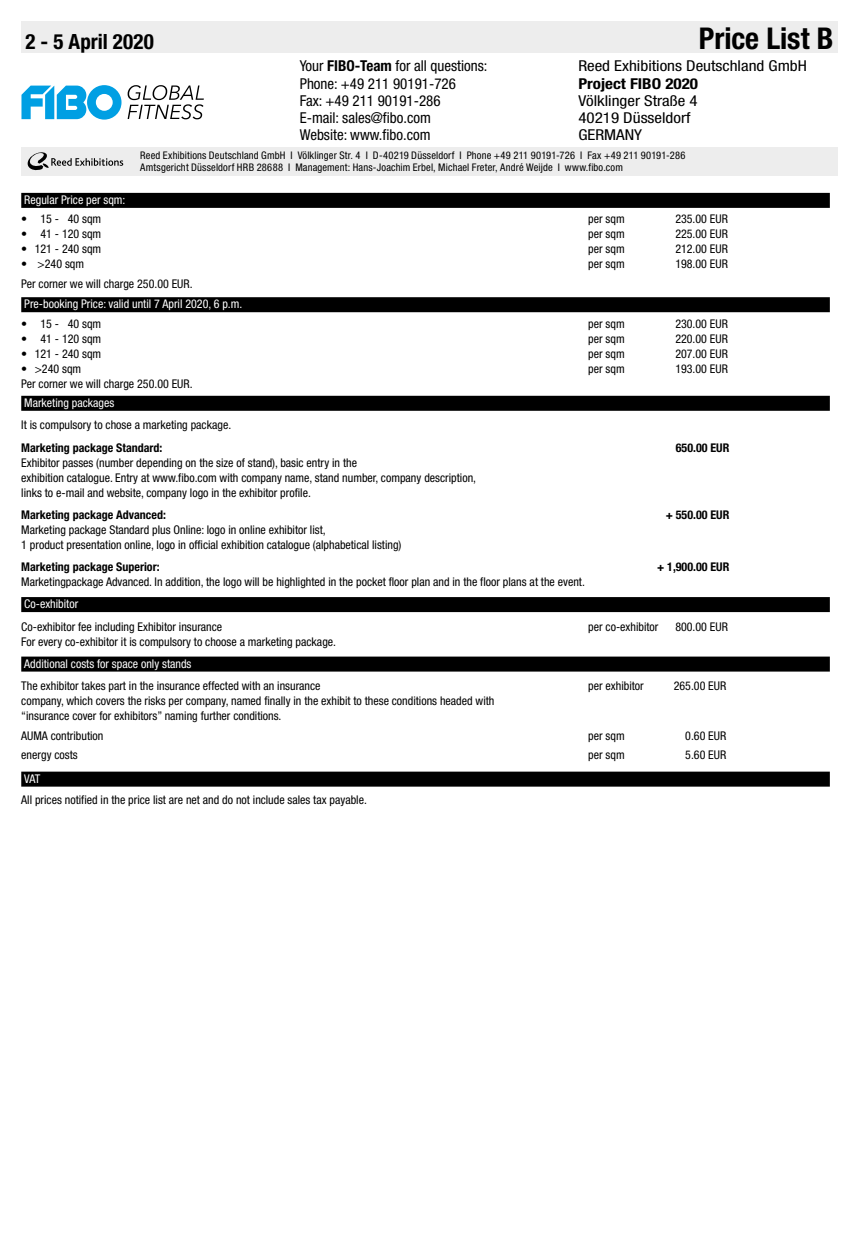
<style>
.page{position:relative;width:859px;height:1234px;background:#fff}
.page>*{position:absolute;margin:0;border:0;box-sizing:border-box;transform-origin:0 0}
.t1{font:700 condensed 30px "Helvetica Neue";letter-spacing:-.005em;color:#000}
.t2{font:700 condensed 21px "Helvetica Neue";letter-spacing:.01em;color:#000}
.t3{font:condensed 15px/17.2px "Helvetica Neue";color:#000}
.t4{font:condensed 15px/17.2px "Helvetica Neue";color:#000;scale:1.14 1}
.t5{font:700 condensed 15px "Helvetica Neue";color:#000;scale:1.14 1}
.t6{font:condensed 12px/15px "Helvetica Neue";color:#000}
.t7{font:condensed 12px "Helvetica Neue";color:#fff}
.t8{font:700 condensed 12px "Helvetica Neue";color:#000}
.t9{font:condensed 10.5px/12px "Helvetica Neue";letter-spacing:.015em;color:#000}
.s1{font-weight:700}
</style>
<div class="page">
<div style="left:21px;top:193px;width:809px;height:15px;background:#000"></div>
<div style="left:21px;top:297px;width:809px;height:15px;background:#000"></div>
<div style="left:21px;top:395px;width:809px;height:15px;background:#000"></div>
<div style="left:21px;top:597px;width:809px;height:15px;background:#000"></div>
<div style="left:21px;top:656px;width:809px;height:15px;background:#000"></div>
<div style="left:21px;top:771px;width:809px;height:15px;background:#000"></div>
<div style="left:21px;top:21px;width:817px;height:32px;background:#ededed"></div>
<div style="left:21px;top:147px;width:817px;height:28px;background:#ededed"></div>
<svg style="left:28px;top:152px;width:95px;height:18px"></svg>
<svg style="left:21px;top:85px;width:101px;height:35px"></svg>
<svg style="left:128px;top:85px;width:76px;height:34px"></svg>
<h2 class="t2" style="left:26px;top:29px;width:130px">2 - 5 April 2020</h2>
<h1 class="t1" style="left:699px;top:20px;width:136px">Price List B</h1>
<p class="t4" style="left:578px;top:57px;width:202px">Reed Exhibitions Deutschland GmbH</p>
<p class="t5" style="left:578px;top:74px;width:107px">Project FIBO 2020</p>
<p class="t4" style="left:578px;top:92px;width:106px">Völklinger Straße 4<br>40219 Düsseldorf<br>GERMANY</p>
<p class="t9" style="left:140px;top:149px;width:547px">Reed Exhibitions Deutschland GmbH I Völklinger Str. 4 I D-40219 Düsseldorf I Phone +49 211 90191-726 I Fax +49 211 90191-286<br>Amtsgericht Düsseldorf HRB 28688 I Management: Hans-Joachim Erbel, Michael Freter, André Weijde I www.fibo.com</p>
<p class="t3" style="left:300px;top:57px;width:189px">Your <span class="s1">FIBO-Team</span> for all questions:<br>Phone: +49 211 90191-726<br>Fax: +49 211 90191-286<br>E-mail: sales@fibo.com<br>Website: www.fibo.com</p>
<p class="t7" style="left:24px;top:193px;width:103px">Regular Price per sqm:</p>
<p class="t6" style="left:21px;top:211px;width:82px">• 15 - 40 sqm</p>
<p class="t6" style="left:588px;top:211px;width:38px">per sqm</p>
<p class="t6" style="left:675px;top:211px;width:54px">235.00 EUR</p>
<p class="t6" style="left:21px;top:226px;width:82px">• 41 - 120 sqm</p>
<p class="t6" style="left:588px;top:226px;width:38px">per sqm</p>
<p class="t6" style="left:675px;top:226px;width:54px">225.00 EUR</p>
<p class="t6" style="left:21px;top:241px;width:82px">• 121 - 240 sqm</p>
<p class="t6" style="left:588px;top:241px;width:38px">per sqm</p>
<p class="t6" style="left:675px;top:241px;width:54px">212.00 EUR</p>
<p class="t6" style="left:21px;top:256px;width:64px">• &gt;240 sqm</p>
<p class="t6" style="left:588px;top:256px;width:38px">per sqm</p>
<p class="t6" style="left:675px;top:256px;width:54px">198.00 EUR</p>
<p class="t6" style="left:21px;top:276px;width:173px">Per corner we will charge 250.00 EUR.</p>
<p class="t7" style="left:24px;top:297px;width:220px">Pre-booking Price: valid until 7 April 2020, 6 p.m.</p>
<p class="t6" style="left:21px;top:316px;width:82px">• 15 - 40 sqm</p>
<p class="t6" style="left:588px;top:316px;width:38px">per sqm</p>
<p class="t6" style="left:675px;top:316px;width:54px">230.00 EUR</p>
<p class="t6" style="left:21px;top:331px;width:82px">• 41 - 120 sqm</p>
<p class="t6" style="left:588px;top:331px;width:38px">per sqm</p>
<p class="t6" style="left:675px;top:331px;width:54px">220.00 EUR</p>
<p class="t6" style="left:21px;top:346px;width:82px">• 121 - 240 sqm</p>
<p class="t6" style="left:588px;top:346px;width:38px">per sqm</p>
<p class="t6" style="left:675px;top:346px;width:54px">207.00 EUR</p>
<p class="t6" style="left:21px;top:361px;width:61px">• &gt;240 sqm</p>
<p class="t6" style="left:588px;top:361px;width:38px">per sqm</p>
<p class="t6" style="left:675px;top:361px;width:54px">193.00 EUR</p>
<p class="t6" style="left:21px;top:376px;width:173px">Per corner we will charge 250.00 EUR.</p>
<p class="t7" style="left:24px;top:396px;width:92px">Marketing packages</p>
<p class="t6" style="left:21px;top:417px;width:211px">It is compulsory to chose a marketing package.</p>
<p class="t8" style="left:21px;top:440px;width:143px">Marketing package Standard:</p>
<p class="t8" style="left:676px;top:440px;width:55px">650.00 EUR</p>
<p class="t6" style="left:21px;top:454px;width:456px">Exhibitor passes (number depending on the size of stand), basic entry in the<br>exhibition catalogue. Entry at www.fibo.com with company name, stand number, company description, links to e-mail and website, company logo in the exhibitor profile.</p>
<p class="t8" style="left:21px;top:507px;width:146px">Marketing package Advanced:</p>
<p class="t8" style="left:666px;top:507px;width:65px">+ 550.00 EUR</p>
<p class="t6" style="left:21px;top:522px;width:382px">Marketing package Standard plus Online: logo in online exhibitor list,<br>1 product presentation online, logo in official exhibition catalogue (alphabetical listing)</p>
<p class="t8" style="left:21px;top:559px;width:140px">Marketing package Superior:</p>
<p class="t8" style="left:657px;top:559px;width:74px">+ 1,900.00 EUR</p>
<p class="t6" style="left:21px;top:574px;width:565px">Marketingpackage Advanced. In addition, the logo will be highlighted in the pocket floor plan and in the floor plans at the event.</p>
<p class="t7" style="left:24px;top:597px;width:55px">Co-exhibitor</p>
<p class="t6" style="left:21px;top:618px;width:202px">Co-exhibitor fee including Exhibitor insurance</p>
<p class="t6" style="left:588px;top:618px;width:72px">per co-exhibitor</p>
<p class="t6" style="left:675px;top:618px;width:54px">800.00 EUR</p>
<p class="t6" style="left:21px;top:633px;width:316px">For every co-exhibitor it is compulsory to choose a marketing package.</p>
<p class="t7" style="left:24px;top:656px;width:169px">Additional costs for space only stands</p>
<p class="t6" style="left:21px;top:678px;width:301px">The exhibitor takes part in the insurance effected with an insurance</p>
<p class="t6" style="left:588px;top:678px;width:57px">per exhibitor</p>
<p class="t6" style="left:674px;top:678px;width:54px">265.00 EUR</p>
<p class="t6" style="left:21px;top:693px;width:475px">company, which covers the risks per company, named finally in the exhibit to these conditions headed with “insurance cover for exhibitors” naming further conditions.</p>
<p class="t6" style="left:21px;top:727px;width:84px">AUMA contribution</p>
<p class="t6" style="left:588px;top:727px;width:38px">per sqm</p>
<p class="t6" style="left:685px;top:727px;width:43px">0.60 EUR</p>
<p class="t6" style="left:21px;top:747px;width:58px">energy costs</p>
<p class="t6" style="left:588px;top:747px;width:38px">per sqm</p>
<p class="t6" style="left:685px;top:747px;width:43px">5.60 EUR</p>
<p class="t7" style="left:24px;top:771px;width:17px">VAT</p>
<p class="t6" style="left:21px;top:791px;width:347px">All prices notified in the price list are net and do not include sales tax payable.</p>
</div>
